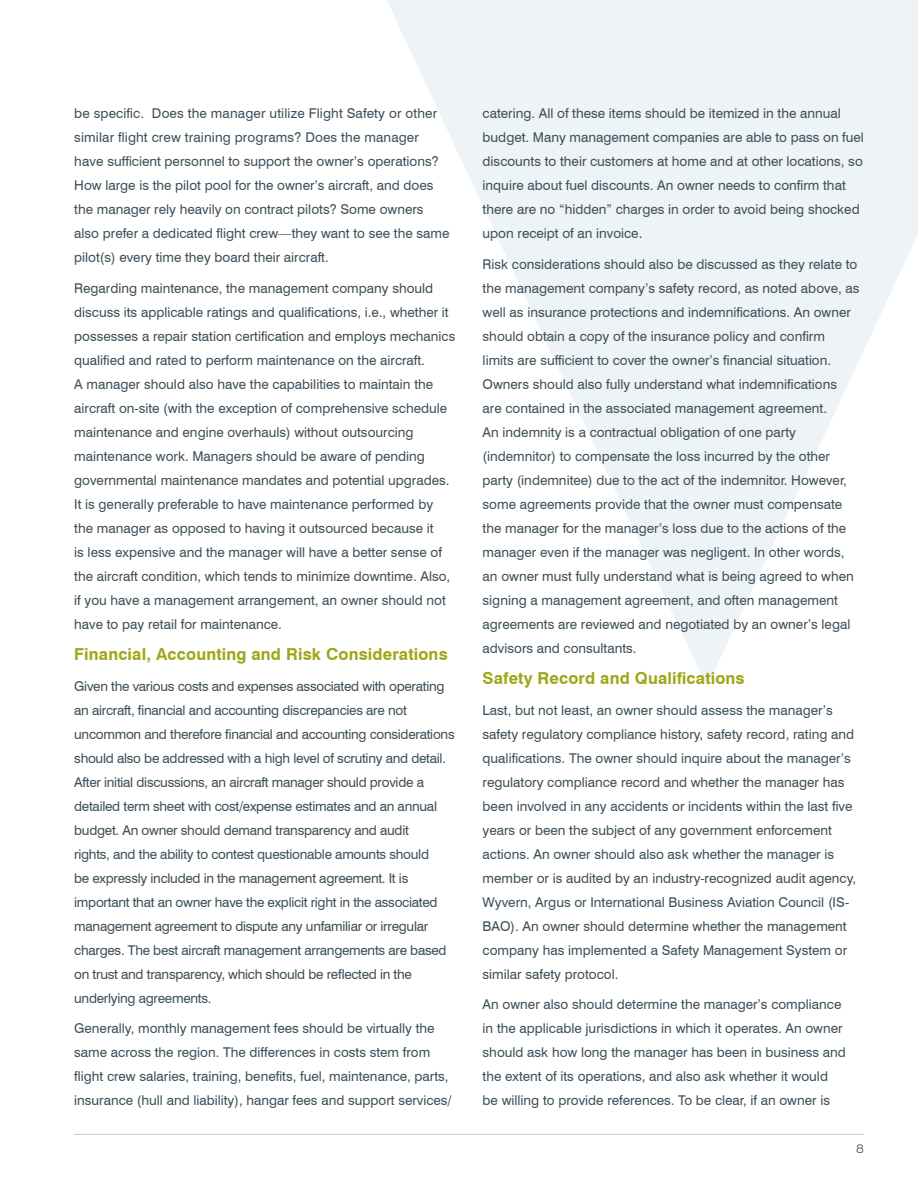
<style>
.page{position:relative;width:918px;height:1188px;background:#fff}
.page>*{position:absolute;margin:0;border:0;box-sizing:border-box;transform-origin:0 0}
.t1{font:700 16.5px "Swiss 721 BT";letter-spacing:.01em;color:#9ea615}
.t2{font:13.5px/24px "Swiss 721 BT";color:#3d4f59}
.t3{font:13.5px/24px "Swiss 721 BT";letter-spacing:-.02em;color:#3d4f59}
.t4{font:300 expanded 12px "Swiss 721 BT";color:#3d4f59}
</style>
<div class="page">
<svg style="left:387px;top:0;width:531px;height:686px;fill:#edf3f6"></svg>
<hr style="left:74px;top:1134px;width:790px;height:1px;background:#c7c8ca">
<p class="t2" style="left:74px;top:101px;width:377px">be specific. Does the manager utilize Flight Safety or other similar flight crew training programs? Does the manager have sufficient personnel to support the owner’s operations?<br>How large is the pilot pool for the owner’s aircraft, and does the manager rely heavily on contract pilots? Some owners also prefer a dedicated flight crew—they want to see the same pilot(s) every time they board their aircraft.</p>
<p class="t2" style="left:74px;top:276px;width:383px">Regarding maintenance, the management company should discuss its applicable ratings and qualifications, i.e., whether it possesses a repair station certification and employs mechanics qualified and rated to perform maintenance on the aircraft.<br>A manager should also have the capabilities to maintain the aircraft on-site (with the exception of comprehensive schedule maintenance and engine overhauls) without outsourcing maintenance work. Managers should be aware of pending governmental maintenance mandates and potential upgrades.<br>It is generally preferable to have maintenance performed by the manager as opposed to having it outsourced because it<br>is less expensive and the manager will have a better sense of the aircraft condition, which tends to minimize downtime. Also, if you have a management arrangement, an owner should not have to pay retail for maintenance.</p>
<p class="t1" style="left:74px;top:644px;width:375px">Financial, Accounting and Risk Considerations</p>
<p class="t3" style="left:74px;top:674px;width:382px">Given the various costs and expenses associated with operating an aircraft, financial and accounting discrepancies are not uncommon and therefore financial and accounting considerations should also be addressed with a high level of scrutiny and detail.<br>After initial discussions, an aircraft manager should provide a detailed term sheet with cost/expense estimates and an annual budget. An owner should demand transparency and audit<br>rights, and the ability to contest questionable amounts should<br>be expressly included in the management agreement. It is important that an owner have the explicit right in the associated management agreement to dispute any unfamiliar or irregular charges. The best aircraft management arrangements are based on trust and transparency, which should be reflected in the underlying agreements.</p>
<p class="t2" style="left:74px;top:1016px;width:379px">Generally, monthly management fees should be virtually the same across the region. The differences in costs stem from flight crew salaries, training, benefits, fuel, maintenance, parts, insurance (hull and liability), hangar fees and support services/</p>
<p class="t2" style="left:483px;top:101px;width:383px">catering. All of these items should be itemized in the annual budget. Many management companies are able to pass on fuel discounts to their customers at home and at other locations, so inquire about fuel discounts. An owner needs to confirm that there are no “hidden” charges in order to avoid being shocked upon receipt of an invoice.</p>
<p class="t2" style="left:483px;top:252px;width:378px">Risk considerations should also be discussed as they relate to the management company’s safety record, as noted above, as well as insurance protections and indemnifications. An owner should obtain a copy of the insurance policy and confirm limits are sufficient to cover the owner’s financial situation.<br>Owners should also fully understand what indemnifications are contained in the associated management agreement.<br>An indemnity is a contractual obligation of one party (indemnitor) to compensate the loss incurred by the other party (indemnitee) due to the act of the indemnitor. However, some agreements provide that the owner must compensate the manager for the manager’s loss due to the actions of the manager even if the manager was negligent. In other words, an owner must fully understand what is being agreed to when signing a management agreement, and often management agreements are reviewed and negotiated by an owner’s legal advisors and consultants.</p>
<p class="t1" style="left:483px;top:668px;width:264px">Safety Record and Qualifications</p>
<p class="t2" style="left:483px;top:698px;width:375px">Last, but not least, an owner should assess the manager’s safety regulatory compliance history, safety record, rating and qualifications. The owner should inquire about the manager’s regulatory compliance record and whether the manager has been involved in any accidents or incidents within the last five years or been the subject of any government enforcement actions. An owner should also ask whether the manager is member or is audited by an industry-recognized audit agency, Wyvern, Argus or International Business Aviation Council (IS-BAO). An owner should determine whether the management company has implemented a Safety Management System or similar safety protocol.</p>
<p class="t2" style="left:483px;top:992px;width:365px">An owner also should determine the manager’s compliance in the applicable jurisdictions in which it operates. An owner should ask how long the manager has been in business and the extent of its operations, and also ask whether it would be willing to provide references. To be clear, if an owner is</p>
<p class="t4" style="left:856px;top:1142px;width:9px">8</p>
</div>
